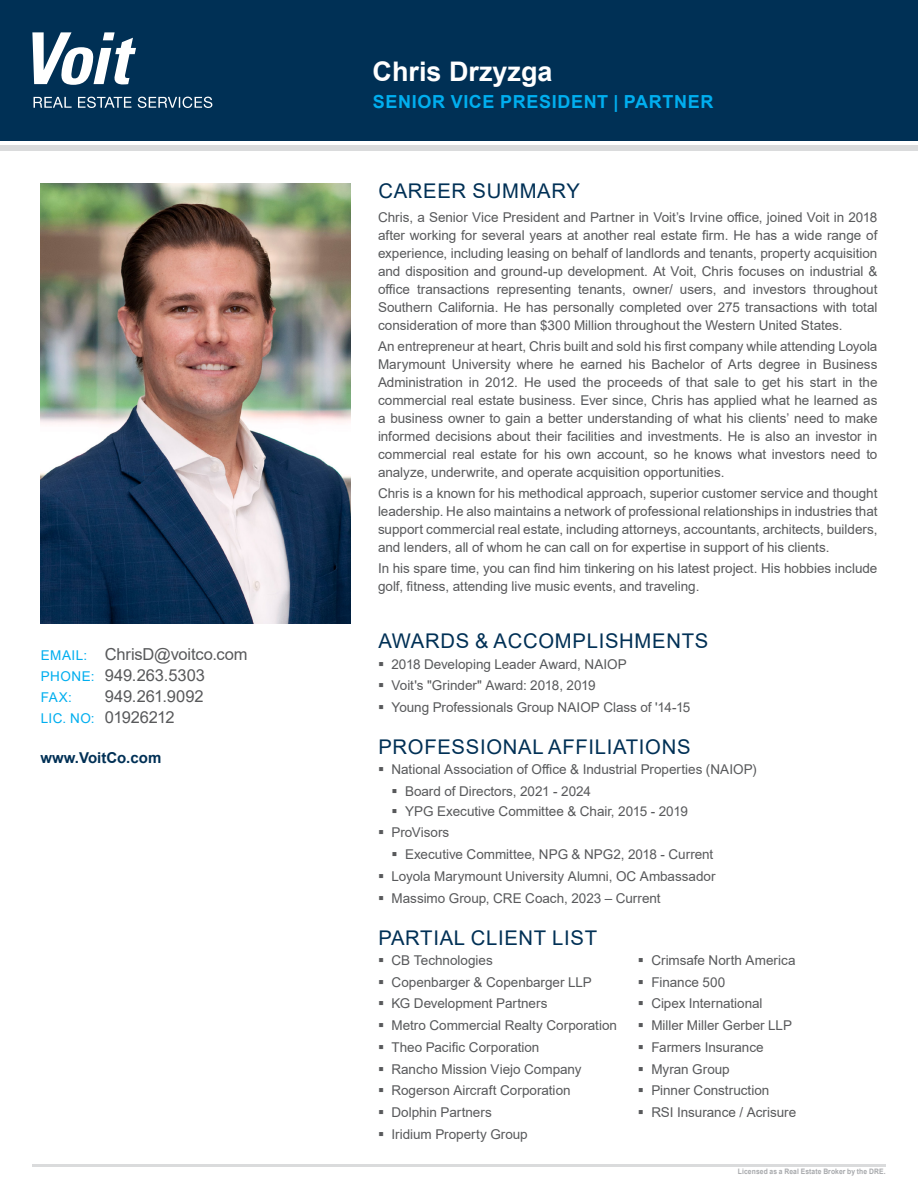
<style>
.page{position:relative;width:918px;height:1188px;background:#fff}
.page>*{position:absolute;margin:0;border:0;box-sizing:border-box;transform-origin:0 0}
.Name{font:700 27px "Arial";color:#fff}
.Heading{font:20.25px "Arial";letter-spacing:.035em;color:#003055}
.Name-2{font:700 18px "Arial";letter-spacing:.035em;color:#00aeef}
.Contact_Info{font:16.5px "Arial";letter-spacing:-.01em;color:#58595b}
.Contact_Info-2{font:16.5px "Arial";letter-spacing:-.04em;color:#58595b}
.web{font:700 15px "Arial";color:#003055}
.Copy{font:13.5px/18px "Arial";color:#58595b;text-align:justify}
.Contact_Info-3{font:13.5px "Arial";color:#00aeef}
.t1{font:700 7.5px "Arial";letter-spacing:.015em;color:#a7a9ac;scale:.9 1}
.s1{font-size:13.5px;color:#00aeef}
</style>
<div class="page">
<div style="left:0;top:0;width:918px;height:140px;background:#003055"></div>
<div style="left:0;top:146px;width:918px;height:5px;background:#dadbdc"></div>
<hr style="left:32px;top:1164px;width:854px;height:2px;background:#dadbdc">
<svg style="left:34px;top:97px;width:38px;height:11px"></svg>
<svg style="left:78px;top:97px;width:53px;height:11px"></svg>
<svg style="left:138px;top:97px;width:74px;height:11px"></svg>
<svg style="left:32px;top:32px;width:104px;height:53px"></svg>
<img style="left:40px;top:184px;width:311px;height:439px">
<p class="Contact_Info" style="left:41px;top:643px;width:208px"><span class="s1">EMAIL:</span> ChrisD@voitco.com</p>
<p class="Contact_Info" style="left:41px;top:664px;width:166px"><span class="s1">PHONE:</span> 949.263.5303</p>
<p class="Contact_Info-3" style="left:41px;top:688px;width:33px">FAX:</p>
<p class="Contact_Info" style="left:105px;top:685px;width:100px">949.261.9092</p>
<p class="Contact_Info-2" style="left:41px;top:706px;width:135px"><span class="s1">LIC. NO:</span> 01926212</p>
<p class="web" style="left:40px;top:747px;width:122px">www.VoitCo.com</p>
<p class="Name" style="left:373px;top:52px;width:182px">Chris Drzyzga</p>
<p class="Name-2" style="left:373px;top:89px;width:342px">SENIOR VICE PRESIDENT | PARTNER</p>
<p class="Heading" style="left:378px;top:177px;width:203px">CAREER SUMMARY</p>
<p class="Copy" style="left:378px;top:208px;width:501px">Chris, a Senior Vice President and Partner in Voit’s Irvine office, joined Voit in 2018 after working for several years at another real estate firm. He has a wide range of experience, including leasing on behalf of landlords and tenants, property acquisition and disposition and ground-up development. At Voit, Chris focuses on industrial &amp; office transactions representing tenants, owner/ users, and investors throughout Southern California. He has personally completed over 275 transactions with total consideration of more than $300 Million throughout the Western United States.</p>
<p class="Copy" style="left:378px;top:337px;width:501px">An entrepreneur at heart, Chris built and sold his first company while attending Loyola Marymount University where he earned his Bachelor of Arts degree in Business Administration in 2012. He used the proceeds of that sale to get his start in the commercial real estate business. Ever since, Chris has applied what he learned as a business owner to gain a better understanding of what his clients’ need to make informed decisions about their facilities and investments. He is also an investor in commercial real estate for his own account, so he knows what investors need to analyze, underwrite, and operate acquisition opportunities.</p>
<p class="Copy" style="left:378px;top:484px;width:501px">Chris is a known for his methodical approach, superior customer service and thought leadership. He also maintains a network of professional relationships in industries that support commercial real estate, including attorneys, accountants, architects, builders, and lenders, all of whom he can call on for expertise in support of his clients.</p>
<p class="Copy" style="left:378px;top:560px;width:501px">In his spare time, you can find him tinkering on his latest project. His hobbies include golf, fitness, attending live music events, and traveling.</p>
<p class="Heading" style="left:378px;top:627px;width:331px">AWARDS &amp; ACCOMPLISHMENTS</p>
<p class="Copy" style="left:392px;top:655px;width:237px">2018 Developing Leader Award, NAIOP</p>
<p class="Copy" style="left:392px;top:677px;width:206px">Voit's "Grinder" Award: 2018, 2019</p>
<p class="Copy" style="left:392px;top:698px;width:300px">Young Professionals Group NAIOP Class of '14-15</p>
<p class="Heading" style="left:378px;top:733px;width:314px">PROFESSIONAL AFFILIATIONS</p>
<p class="Copy" style="left:392px;top:761px;width:367px">National Association of Office &amp; Industrial Properties (NAIOP)</p>
<p class="Copy" style="left:405px;top:782px;width:187px">Board of Directors, 2021 - 2024</p>
<p class="Copy" style="left:405px;top:802px;width:284px">YPG Executive Committee &amp; Chair, 2015 - 2019</p>
<p class="Copy" style="left:392px;top:823px;width:59px">ProVisors</p>
<p class="Copy" style="left:405px;top:845px;width:310px">Executive Committee, NPG &amp; NPG2, 2018 - Current</p>
<p class="Copy" style="left:392px;top:867px;width:326px">Loyola Marymount University Alumni, OC Ambassador</p>
<p class="Copy" style="left:392px;top:889px;width:271px">Massimo Group, CRE Coach, 2023 – Current</p>
<p class="Heading" style="left:378px;top:924px;width:220px">PARTIAL CLIENT LIST</p>
<p class="Copy" style="left:392px;top:951px;width:103px">CB Technologies</p>
<p class="Copy" style="left:392px;top:973px;width:202px">Copenbarger &amp; Copenbarger LLP</p>
<p class="Copy" style="left:392px;top:995px;width:157px">KG Development Partners</p>
<p class="Copy" style="left:392px;top:1016px;width:227px">Metro Commercial Realty Corporation</p>
<p class="Copy" style="left:392px;top:1038px;width:149px">Theo Pacific Corporation</p>
<p class="Copy" style="left:392px;top:1060px;width:192px">Rancho Mission Viejo Company</p>
<p class="Copy" style="left:392px;top:1082px;width:181px">Rogerson Aircraft Corporation</p>
<p class="Copy" style="left:392px;top:1103px;width:102px">Dolphin Partners</p>
<p class="Copy" style="left:392px;top:1125px;width:138px">Iridium Property Group</p>
<p class="Copy" style="left:651px;top:951px;width:146px">Crimsafe North America</p>
<p class="Copy" style="left:651px;top:973px;width:76px">Finance 500</p>
<p class="Copy" style="left:651px;top:995px;width:113px">Cipex International</p>
<p class="Copy" style="left:651px;top:1016px;width:142px">Miller Miller Gerber LLP</p>
<p class="Copy" style="left:651px;top:1038px;width:114px">Farmers Insurance</p>
<p class="Copy" style="left:651px;top:1060px;width:80px">Myran Group</p>
<p class="Copy" style="left:651px;top:1082px;width:120px">Pinner Construction</p>
<p class="Copy" style="left:651px;top:1103px;width:146px">RSI Insurance / Acrisure</p>
<p class="t1" style="left:738px;top:1166px;width:166px">Licensed as a Real Estate Broker by the DRE.</p>
</div>
